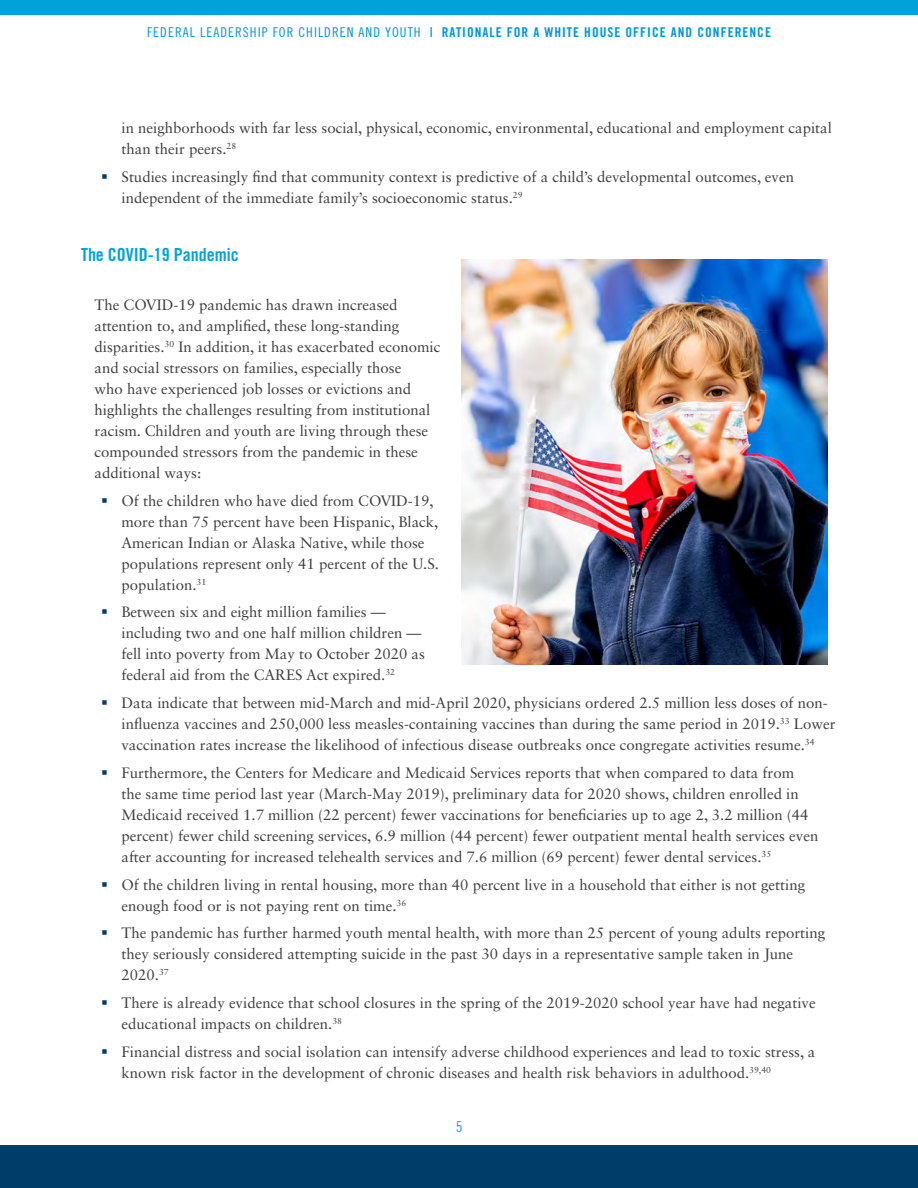
<style>
.page{position:relative;width:918px;height:1188px;background:#fff}
.page>*{position:absolute;margin:0;border:0;box-sizing:border-box;transform-origin:0 0}
.Subhead_1{font:18px "Trade Gothic LT Std Bd Cn 20";color:#00a3d9}
.Main_body_bullets{font:15px/21px "Sabon LT Std";color:#3e3e3f}
.t1{font:15px "Trade Gothic LT Std Cn 18";color:#00a3d9}
.t2{font:13.5px "Trade Gothic LT Std Bd Cn 20";letter-spacing:.075em;color:#0095d9}
.s1{font-family:"Trade Gothic LT Std Cn 18"}
.s2{color:#003e69}
</style>
<div class="page">
<div style="left:0;top:0;width:918px;height:15px;background:#00a3d9"></div>
<div style="left:0;top:1145px;width:918px;height:43px;background:#003e69"></div>
<img style="left:462px;top:260px;width:365px;height:404px">
<p class="t2" style="left:147px;top:24px;width:625px"><span class="s1">FEDERAL LEADERSHIP FOR CHILDREN AND YOUTH</span> | RATIONALE FOR A WHITE HOUSE OFFICE AND CONFERENCE</p>
<p class="Main_body_bullets" style="left:122px;top:117px;width:712px">in neighborhoods with far less social, physical, economic, environmental, educational and employment capital than their peers.<sup>28</sup></p>
<p class="Main_body_bullets" style="left:122px;top:166px;width:674px;text-indent:-20px"><span class="s2">▪</span> Studies increasingly find that community context is predictive of a child’s developmental outcomes, even independent of the immediate family’s socioeconomic status.<sup>29</sup></p>
<p class="Subhead_1" style="left:81px;top:244px;width:159px">The COVID-19 Pandemic</p>
<p class="Main_body_bullets" style="left:94px;top:294px;width:347px">The COVID-19 pandemic has drawn increased attention to, and amplified, these long-standing disparities.<sup>30</sup> In addition, it has exacerbated economic and social stressors on families, especially those<br>who have experienced job losses or evictions and highlights the challenges resulting from institutional racism. Children and youth are living through these compounded stressors from the pandemic in these additional ways:</p>
<p class="Main_body_bullets" style="left:122px;top:490px;width:319px;text-indent:-20px"><span class="s2">▪</span> Of the children who have died from COVID-19, more than 75 percent have been Hispanic, Black, American Indian or Alaska Native, while those populations represent only 41 percent of the U.S. population.<sup>31</sup></p>
<p class="Main_body_bullets" style="left:122px;top:602px;width:305px;text-indent:-20px"><span class="s2">▪</span> Between six and eight million families — including two and one half million children — fell into poverty from May to October 2020 as federal aid from the CARES Act expired.<sup>32</sup></p>
<p class="Main_body_bullets" style="left:121px;top:692px;width:716px;text-indent:-20px"><span class="s2">▪</span> Data indicate that between mid-March and mid-April 2020, physicians ordered 2.5 million less doses of non&shy;influenza vaccines and 250,000 less measles-containing vaccines than during the same period in 2019.<sup>33</sup> Lower vaccination rates increase the likelihood of infectious disease outbreaks once congregate activities resume.<sup>34</sup></p>
<p class="Main_body_bullets" style="left:122px;top:762px;width:698px;text-indent:-20px"><span class="s2">▪</span> Furthermore, the Centers for Medicare and Medicaid Services reports that when compared to data from<br>the same time period last year (March-May 2019), preliminary data for 2020 shows, children enrolled in Medicaid received 1.7 million (22 percent) fewer vaccinations for beneficiaries up to age 2, 3.2 million (44 percent) fewer child screening services, 6.9 million (44 percent) fewer outpatient mental health services even after accounting for increased telehealth services and 7.6 million (69 percent) fewer dental services.<sup>35</sup></p>
<p class="Main_body_bullets" style="left:122px;top:874px;width:685px;text-indent:-20px"><span class="s2">▪</span> Of the children living in rental housing, more than 40 percent live in a household that either is not getting enough food or is not paying rent on time.<sup>36</sup></p>
<p class="Main_body_bullets" style="left:122px;top:923px;width:705px;text-indent:-20px"><span class="s2">▪</span> The pandemic has further harmed youth mental health, with more than 25 percent of young adults reporting they seriously considered attempting suicide in the past 30 days in a representative sample taken in June<br>2020.<sup>37</sup></p>
<p class="Main_body_bullets" style="left:122px;top:992px;width:696px;text-indent:-20px"><span class="s2">▪</span> There is already evidence that school closures in the spring of the 2019-2020 school year have had negative educational impacts on children.<sup>38</sup></p>
<p class="Main_body_bullets" style="left:122px;top:1041px;width:695px;text-indent:-20px"><span class="s2">▪</span> Financial distress and social isolation can intensify adverse childhood experiences and lead to toxic stress, a known risk factor in the development of chronic diseases and health risk behaviors in adulthood.<sup>39,40</sup></p>
<p class="t1" style="left:456px;top:1118px;width:8px">5</p>
</div>
